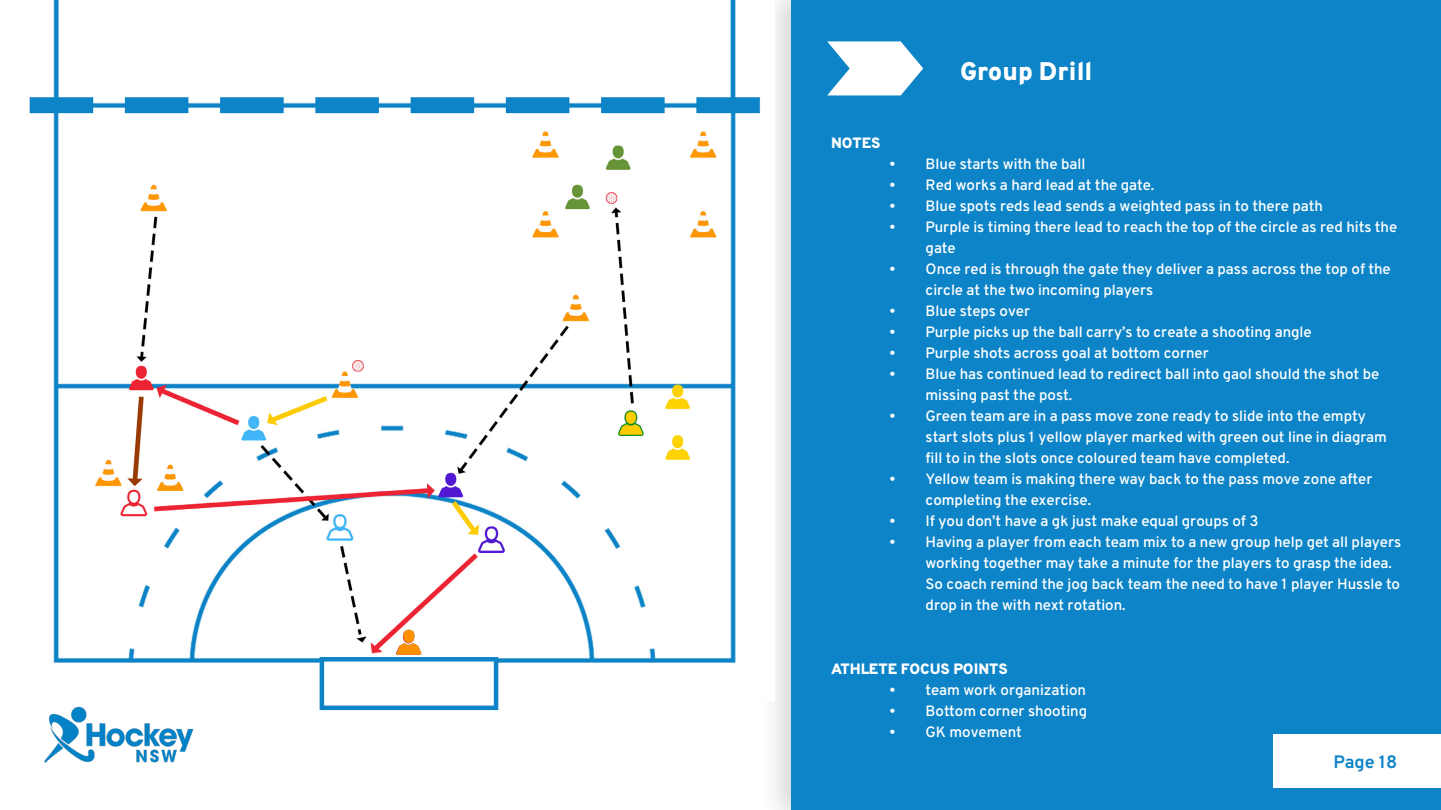
<style>
.page{position:relative;width:1441px;height:810px;background:#fff}
.page>*{position:absolute;margin:0;border:0;box-sizing:border-box;transform-origin:0 0}
.Header_1{font:800 25.5px "Overpass";color:#fff}
.t1{font:700 18px "Overpass";color:#0d84c7}
.t2{font:600 15px/21px "Overpass";color:#fff}
.t3{font:800 15px "Overpass";color:#fff}
</style>
<div class="page">
<div style="left:758px;top:0;width:682px;height:810px;background:#231f20;opacity:.2"></div>
<div style="left:791px;top:0;width:649px;height:810px;background:#0d84c7"></div>
<img style="left:44px;top:706px;width:150px;height:57px">
<div style="left:1273px;top:735px;width:167px;height:53px;background:#fff"></div>
<svg style="left:827px;top:41px;width:96px;height:54px"></svg>
<img style="left:29px;top:0;width:745px;height:701px">
<img style="left:392px;top:625px;width:33px;height:32px">
<img style="left:614px;top:406px;width:33px;height:35px">
<div style="left:319px;top:657px;width:179px;height:53px;background:#fff;border:4px solid #0d84c7"></div>
<p class="Header_1" style="left:960px;top:55px;width:134px">Group Drill</p>
<p class="t3" style="left:831px;top:134px;width:51px">NOTES</p>
<p class="t2" style="left:889px;top:154px;width:197px">• Blue starts with the ball</p>
<p class="t2" style="left:889px;top:175px;width:266px">• Red works a hard lead at the gate.</p>
<p class="t2" style="left:889px;top:196px;width:435px">• Blue spots reds lead sends a weighted pass in to there path</p>
<p class="t2" style="left:925px;top:217px;width:473px;text-indent:-36px">• Purple is timing there lead to reach the top of the circle as red hits the gate</p>
<p class="t2" style="left:925px;top:259px;width:467px;text-indent:-36px">• Once red is through the gate they deliver a pass across the top of the circle at the two incoming players</p>
<p class="t2" style="left:889px;top:301px;width:142px">• Blue steps over</p>
<p class="t2" style="left:889px;top:322px;width:424px">• Purple picks up the ball carry’s to create a shooting angle</p>
<p class="t2" style="left:889px;top:343px;width:321px">• Purple shots across goal at bottom corner</p>
<p class="t2" style="left:925px;top:364px;width:455px;text-indent:-36px">• Blue has continued lead to redirect ball into gaol should the shot be missing past the post.</p>
<p class="t2" style="left:925px;top:406px;width:463px;text-indent:-36px">• Green team are in a pass move zone ready to slide into the empty start slots plus 1 yellow player marked with green out line in diagram fill to in the slots once coloured team have completed.</p>
<p class="t2" style="left:925px;top:469px;width:448px;text-indent:-36px">• Yellow team is making there way back to the pass move zone after completing the exercise.</p>
<p class="t2" style="left:889px;top:511px;width:370px">• If you don’t have a gk just make equal groups of 3</p>
<p class="t2" style="left:925px;top:532px;width:477px;text-indent:-36px">• Having a player from each team mix to a new group help get all players working together may take a minute for the players to grasp the idea.<br>So coach remind the jog back team the need to have 1 player Hussle to drop in the with next rotation.</p>
<p class="t3" style="left:831px;top:660px;width:178px">ATHLETE FOCUS POINTS</p>
<p class="t2" style="left:889px;top:680px;width:198px">• team work organization</p>
<p class="t2" style="left:889px;top:701px;width:199px">• Bottom corner shooting</p>
<p class="t2" style="left:889px;top:722px;width:134px">• GK movement</p>
<p class="t1" style="left:1333px;top:750px;width:65px">Page 18</p>
</div>
